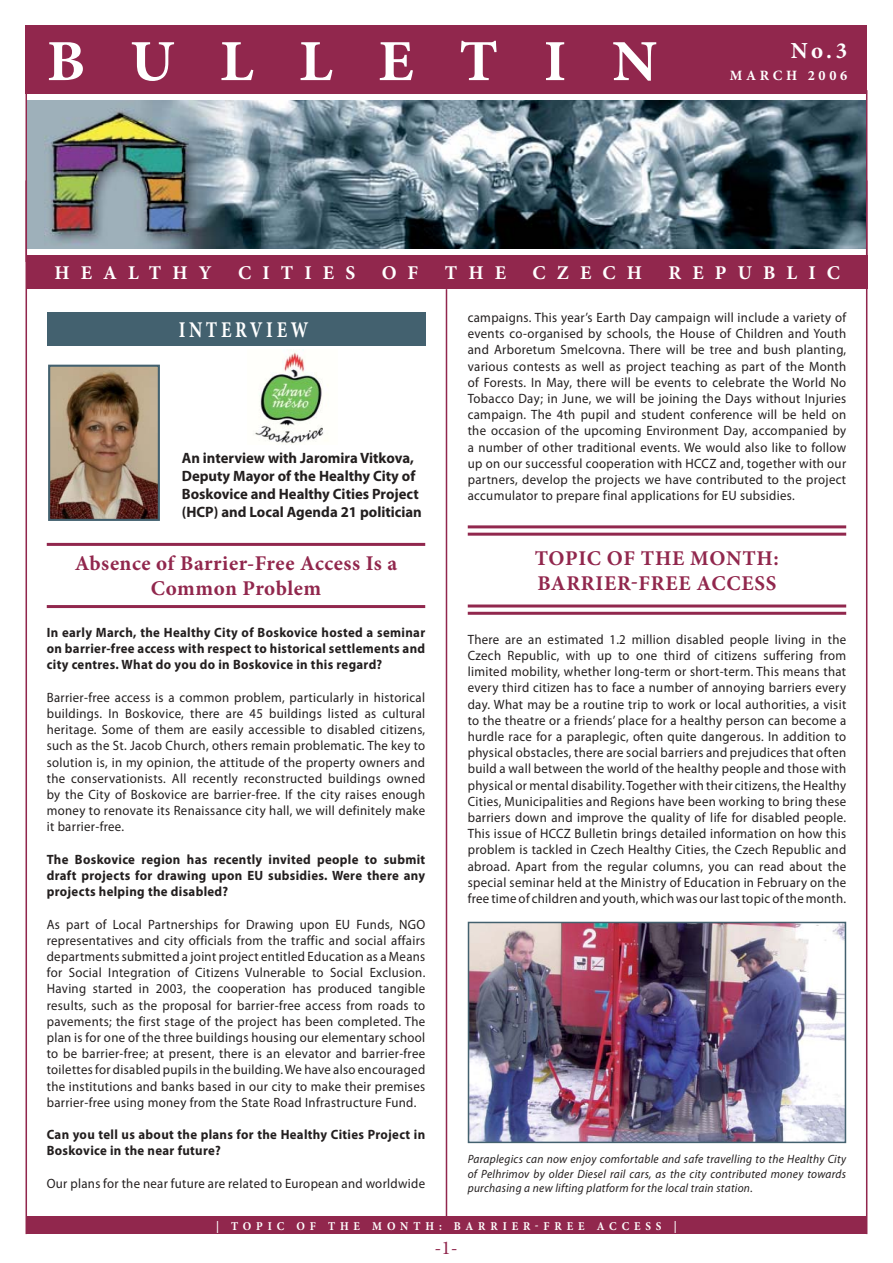
<style>
.page{position:relative;width:893px;height:1263px;background:#fff}
.page>*{position:absolute;margin:0;border:0;box-sizing:border-box;transform-origin:0 0}
.t1{font:700 58.2px "Minion Pro";letter-spacing:.75em;color:#fff;scale:1.04 1}
.t2{font:700 22.95px "Minion Pro";color:#fff}
.t3{font:700 22.5px "Minion Pro";letter-spacing:.2em;color:#fff;scale:.8 1}
.t4{font:700 21px/25.2px "Minion Pro";letter-spacing:.025em;color:#91274d}
.t5{font:700 19.5px "Minion Pro";letter-spacing:.57em;color:#fff}
.t6{font:19.5px "Minion Pro";color:#91274d}
.t7{font:700 15px/18px "Myriad Pro";color:#231f1f}
.t8{font:700 14.25px "Minion Pro";letter-spacing:.26em;color:#fff}
.t9{font:13.5px/16.2px "Myriad Pro";letter-spacing:.025em;color:#231f1f;text-align:justify;scale:.95 1}
.t10{font:700 13.5px/16.2px "Myriad Pro";letter-spacing:.025em;color:#231f1f;text-align:justify;scale:.95 1}
.t11{font:italic 12px/14.4px "Myriad Pro";letter-spacing:.025em;color:#231f1f;text-align:justify;scale:.95 1}
.t12{font:700 12px "Minion Pro";letter-spacing:.44em;color:#fff;scale:.93 1}
</style>
<div class="page">
<img style="left:51px;top:368px;width:106px;height:150px">
<div style="left:48px;top:365px;width:112px;height:156px;border:2px solid #43616f"></div>
<hr style="left:468px;top:533px;width:378px;height:3px;background:#91274d">
<hr style="left:468px;top:525px;width:378px;height:3px;background:#91274d">
<hr style="left:468px;top:612px;width:378px;height:3px;background:#91274d">
<hr style="left:468px;top:604px;width:378px;height:3px;background:#91274d">
<img style="left:29px;top:100px;width:835px;height:149px">
<hr style="left:446px;top:289px;width:1px;height:928px;background:#91274d">
<div style="left:26px;top:255px;width:841px;height:34px;background:#91274d"></div>
<div style="left:26px;top:25px;width:841px;height:69px;background:#91274d"></div>
<img style="left:471px;top:925px;width:372px;height:215px">
<div style="left:468px;top:922px;width:378px;height:221px;border:2px solid #43616f"></div>
<img style="left:254px;top:350px;width:74px;height:95px">
<div style="left:47px;top:312px;width:378px;height:34px;background:#43616f"></div>
<hr style="left:26px;top:180px;width:1px;height:1054px;background:#91274d">
<hr style="left:866px;top:180px;width:1px;height:1054px;background:#91274d">
<div style="left:27px;top:1217px;width:839px;height:17px;background:#91274d"></div>
<div style="left:26px;top:90px;width:841px;height:172px;border:2px solid #91274d"></div>
<hr style="left:47px;top:605px;width:378px;height:3px;background:#91274d">
<hr style="left:47px;top:543px;width:378px;height:3px;background:#91274d">
<h1 class="t1" style="left:47px;top:39px;width:588px">BULLETIN</h1>
<h2 class="t2" style="left:791px;top:42px;width:58px">No.3</h2>
<p class="t8" style="left:730px;top:70px;width:119px">MARCH 2006</p>
<h3 class="t5" style="left:54px;top:265px;width:159px">HEALTHY</h3>
<h3 class="t5" style="left:238px;top:265px;width:119px">CITIES</h3>
<h3 class="t5" style="left:382px;top:265px;width:38px">O F</h3>
<h3 class="t5" style="left:445px;top:265px;width:63px">THE</h3>
<h3 class="t5" style="left:533px;top:265px;width:111px">CZECH</h3>
<h3 class="t5" style="left:668px;top:265px;width:173px">REPUBLIC</h3>
<h3 class="t3" style="left:179px;top:321px;width:164px">INTERVIEW</h3>
<p class="t7" style="left:182px;top:450px;width:242px">An interview with Jaromira Vitkova, Deputy Mayor of the Healthy City of Boskovice and Healthy Cities Project (HCP) and Local Agenda 21 politician</p>
<h3 class="t4" style="left:75px;top:552px;width:324px;text-align:center">Absence of Barrier-Free Access Is a<br>Common Problem</h3>
<p class="t10" style="left:47px;top:626px;width:400px">In early March, the Healthy City of Boskovice hosted a seminar on barrier-free access with respect to historical settlements and city centres. What do you do in Boskovice in this regard?</p>
<p class="t9" style="left:47px;top:690px;width:400px">Barrier-free access is a common problem, particularly in historical buildings. In Boskovice, there are 45 buildings listed as cultural heritage. Some of them are easily accessible to disabled citizens, such as the St. Jacob Church, others remain problematic. The key to solution is, in my opinion, the attitude of the property owners and the conservationists. All recently reconstructed buildings owned by the City of Boskovice are barrier-free. If the city raises enough money to renovate its Renaissance city hall, we will definitely make it barrier-free.</p>
<p class="t10" style="left:47px;top:852px;width:400px">The Boskovice region has recently invited people to submit draft projects for drawing upon EU subsidies. Were there any projects helping the disabled?</p>
<p class="t9" style="left:47px;top:917px;width:400px">As part of Local Partnerships for Drawing upon EU Funds, NGO representatives and city officials from the traffic and social affairs departments submitted a joint project entitled Education as a Means for Social Integration of Citizens Vulnerable to Social Exclusion.<br>Having started in 2003, the cooperation has produced tangible results, such as the proposal for barrier-free access from roads to pavements; the first stage of the project has been completed. The plan is for one of the three buildings housing our elementary school to be barrier-free; at present, there is an elevator and barrier-free toilettes for disabled pupils in the building. We have also encouraged the institutions and banks based in our city to make their premises barrier-free using money from the State Road Infrastructure Fund.</p>
<p class="t10" style="left:47px;top:1128px;width:400px">Can you tell us about the plans for the Healthy Cities Project in<br>Boskovice in the near future?</p>
<p class="t9" style="left:47px;top:1176px;width:400px">Our plans for the near future are related to European and worldwide</p>
<p class="t9" style="left:468px;top:311px;width:400px">campaigns. This year’s Earth Day campaign will include a variety of events co-organised by schools, the House of Children and Youth and Arboretum Smelcovna. There will be tree and bush planting, various contests as well as project teaching as part of the Month of Forests. In May, there will be events to celebrate the World No Tobacco Day; in June, we will be joining the Days without Injuries campaign. The 4th pupil and student conference will be held on the occasion of the upcoming Environment Day, accompanied by a number of other traditional events. We would also like to follow up on our successful cooperation with HCCZ and, together with our partners, develop the projects we have contributed to the project accumulator to prepare final applications for EU subsidies.</p>
<h3 class="t4" style="left:535px;top:547px;width:246px">TOPIC OF THE MONTH:<br>BARRIER-FREE ACCESS</h3>
<p class="t9" style="left:468px;top:632px;width:400px">There are an estimated 1.2 million disabled people living in the Czech Republic, with up to one third of citizens suffering from limited mobility, whether long-term or short-term. This means that every third citizen has to face a number of annoying barriers every day. What may be a routine trip to work or local authorities, a visit to the theatre or a friends’ place for a healthy person can become a hurdle race for a paraplegic, often quite dangerous. In addition to physical obstacles, there are social barriers and prejudices that often build a wall between the world of the healthy people and those with physical or mental disability. Together with their citizens, the Healthy Cities, Municipalities and Regions have been working to bring these barriers down and improve the quality of life for disabled people.<br>This issue of HCCZ Bulletin brings detailed information on how this problem is tackled in Czech Healthy Cities, the Czech Republic and abroad. Apart from the regular columns, you can read about the special seminar held at the Ministry of Education in February on the free time of children and youth, which was our last topic of the month.</p>
<p class="t11" style="left:468px;top:1153px;width:400px">Paraplegics can now enjoy comfortable and safe travelling to the Healthy City of Pelhrimov by older Diesel rail cars, as the city contributed money towards purchasing a new lifting platform for the local train station.</p>
<p class="t12" style="left:216px;top:1221px;width:497px">| TOPIC OF THE MONTH: BARRIER-FREE ACCESS |</p>
<h3 class="t6" style="left:434px;top:1240px;width:25px">-1-</h3>
</div>
